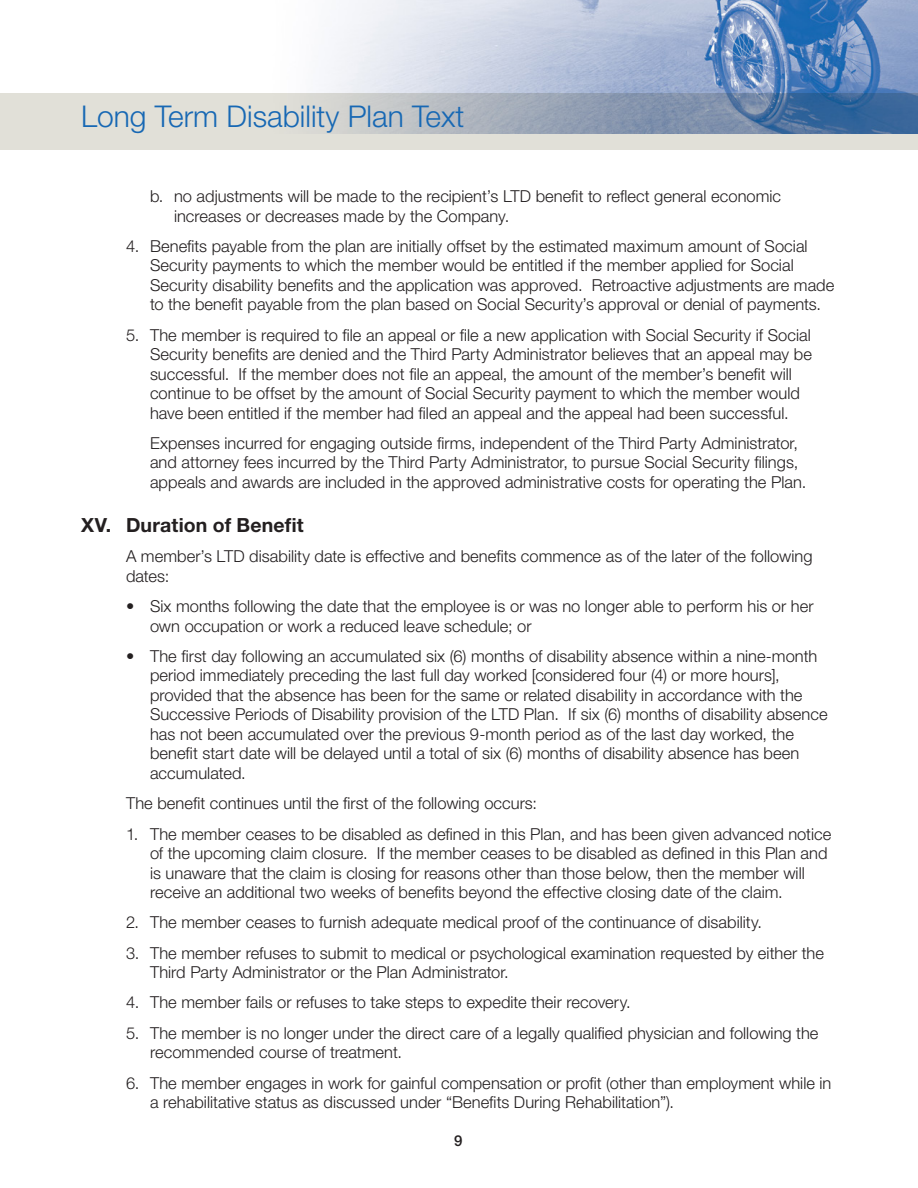
<style>
.page{position:relative;width:918px;height:1188px;background:#fff}
.page>*{position:absolute;margin:0;border:0;box-sizing:border-box;transform-origin:0 0}
.t1{font:300 30px "Helvetica Neue";color:#1768b4}
.HD_1{font:700 19.5px "Helvetica Neue";letter-spacing:.005em;color:#231f20}
.HD_1_Indent_1{font:300 16.5px/19.5px "Helvetica Neue";color:#231f20}
.HD_1_Body{font:300 16.5px/19.5px "Helvetica Neue";color:#231f20}
.HD_1_Indent_2{font:300 16.5px/19.5px "Helvetica Neue";letter-spacing:.005em;color:#231f20}
.t2{font:500 15px "Helvetica Neue";color:#231f20}
</style>
<div class="page">
<div style="left:0;top:93px;width:918px;height:57px;background:#e1e0d8"></div>
<img style="left:324px;top:0;width:594px;height:133px">
<h1 class="t1" style="left:81px;top:98px;width:385px">Long Term Disability Plan Text</h1>
<p class="HD_1_Indent_2" style="left:174px;top:186px;width:609px;text-indent:-24px">b. no adjustments will be made to the recipient’s LTD benefit to reflect general economic increases or decreases made by the Company.</p>
<p class="HD_1_Indent_1" style="left:150px;top:236px;width:686px;text-indent:-24px">4. Benefits payable from the plan are initially offset by the estimated maximum amount of Social Security payments to which the member would be entitled if the member applied for Social Security disability benefits and the application was approved. Retroactive adjustments are made to the benefit payable from the plan based on Social Security’s approval or denial of payments.</p>
<p class="HD_1_Indent_1" style="left:150px;top:325px;width:663px;text-indent:-24px">5. The member is required to file an appeal or file a new application with Social Security if Social Security benefits are denied and the Third Party Administrator believes that an appeal may be successful. If the member does not file an appeal, the amount of the member’s benefit will continue to be offset by the amount of Social Security payment to which the member would have been entitled if the member had filed an appeal and the appeal had been successful.</p>
<p class="HD_1_Indent_1" style="left:150px;top:433px;width:658px">Expenses incurred for engaging outside firms, independent of the Third Party Administrator, and attorney fees incurred by the Third Party Administrator, to pursue Social Security filings, appeals and awards are included in the approved administrative costs for operating the Plan.</p>
<p class="HD_1" style="left:81px;top:513px;width:224px">XV. Duration of Benefit</p>
<p class="HD_1_Body" style="left:126px;top:546px;width:688px">A member’s LTD disability date is effective and benefits commence as of the later of the following dates:</p>
<p class="HD_1_Indent_1" style="left:150px;top:596px;width:665px;text-indent:-24px">• Six months following the date that the employee is or was no longer able to perform his or her own occupation or work a reduced leave schedule; or</p>
<p class="HD_1_Indent_1" style="left:150px;top:646px;width:679px;text-indent:-24px">• The first day following an accumulated six (6) months of disability absence within a nine-month period immediately preceding the last full day worked [considered four (4) or more hours], provided that the absence has been for the same or related disability in accordance with the Successive Periods of Disability provision of the LTD Plan. If six (6) months of disability absence has not been accumulated over the previous 9-month period as of the last day worked, the benefit start date will be delayed until a total of six (6) months of disability absence has been accumulated.</p>
<p class="HD_1_Body" style="left:126px;top:793px;width:413px">The benefit continues until the first of the following occurs:</p>
<p class="HD_1_Indent_1" style="left:150px;top:824px;width:683px;text-indent:-24px">1. The member ceases to be disabled as defined in this Plan, and has been given advanced notice of the upcoming claim closure. If the member ceases to be disabled as defined in this Plan and is unaware that the claim is closing for reasons other than those below, then the member will receive an additional two weeks of benefits beyond the effective closing date of the claim.</p>
<p class="HD_1_Indent_1" style="left:126px;top:912px;width:638px">2. The member ceases to furnish adequate medical proof of the continuance of disability.</p>
<p class="HD_1_Indent_1" style="left:150px;top:943px;width:676px;text-indent:-24px">3. The member refuses to submit to medical or psychological examination requested by either the<br>Third Party Administrator or the Plan Administrator.</p>
<p class="HD_1_Indent_1" style="left:126px;top:992px;width:506px">4. The member fails or refuses to take steps to expedite their recovery.</p>
<p class="HD_1_Indent_1" style="left:150px;top:1023px;width:670px;text-indent:-24px">5. The member is no longer under the direct care of a legally qualified physician and following the recommended course of treatment.</p>
<p class="HD_1_Indent_1" style="left:150px;top:1073px;width:683px;text-indent:-24px">6. The member engages in work for gainful compensation or profit (other than employment while in a rehabilitative status as discussed under “Benefits During Rehabilitation”).</p>
<p class="t2" style="left:454px;top:1131px;width:10px">9</p>
</div>
